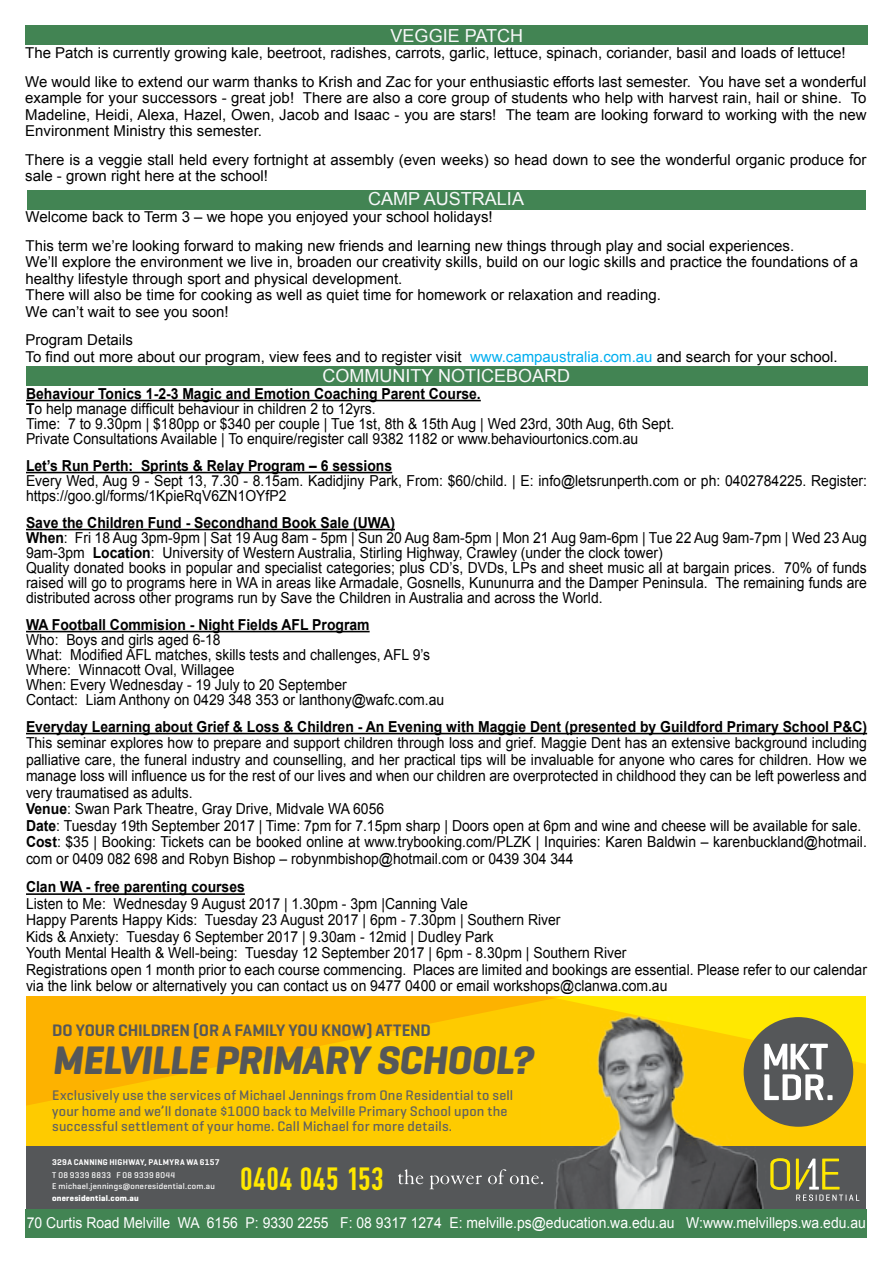
<style>
.page{position:relative;width:893px;height:1263px;background:#fff}
.page>*{position:absolute;margin:0;border:0;box-sizing:border-box;transform-origin:0 0}
.t1{font:italic 700 40.5px "Geogrotesque";letter-spacing:-.015em;color:#555759}
.t2{font:500 32.4px "PF Din Text Comp Pro";letter-spacing:.005em;color:#ffe800}
.t3{font:18px "Arial";color:#f8f8f9}
.t4{font:600 16.95px "Geogrotesque";letter-spacing:-.01em;color:#555759}
.t5{font:15.15px/15px "Arial";color:#000;scale:.92 1}
.t6{font:700 15.15px "Arial";color:#000;scale:.92 1}
.t7{font:15px/16.5px "Arial";color:#000}
.t8{font:15px "Arial";color:#fff;scale:.93 1}
.t9{font:500 14.1px/15.5px "Geogrotesque";letter-spacing:.01em;color:#5f6062}
.t10{font:500 8.4px/11.2px "Geogrotesque";letter-spacing:.03em;color:#fff}
.t11{font:600 8.4px "Geogrotesque";letter-spacing:.03em;color:#fff}
.t12{font:700 8.4px "Geogrotesque";letter-spacing:.025em;color:#fff}
.s1{color:#00aeef}
.s2{font-weight:700}
</style>
<div class="page">
<div style="left:26px;top:1209px;width:841px;height:28px;background:#428453"></div>
<hr style="left:26px;top:400px;width:455px;height:1px;background:#000">
<hr style="left:26px;top:472px;width:366px;height:1px;background:#000">
<hr style="left:26px;top:529px;width:369px;height:1px;background:#000">
<hr style="left:26px;top:631px;width:344px;height:1px;background:#000">
<hr style="left:26px;top:733px;width:841px;height:1px;background:#000">
<hr style="left:26px;top:893px;width:219px;height:2px;background:#000">
<div style="left:26px;top:366px;width:842px;height:20px;background:#428453"></div>
<svg style="left:27px;top:997px;width:839px;height:149px;background:#fdc300"></svg>
<div style="left:27px;top:1146px;width:839px;height:63px;background:#555759"></div>
<svg style="left:788px;top:1158px;width:71px;height:43px"></svg>
<img style="left:542px;top:1003px;width:246px;height:206px">
<div style="left:744px;top:1017px;width:109px;height:110px;background:#555759;border-radius:50%"></div>
<svg style="left:764px;top:1044px;width:68px;height:56px"></svg>
<svg style="left:398px;top:1169px;width:145px;height:20px"></svg>
<div style="left:27px;top:190px;width:838px;height:19px;background:#428453"></div>
<div style="left:25px;top:26px;width:843px;height:19px;background:#428453"></div>
<p class="t3" style="left:391px;top:24px;width:87px">VegGie patch</p>
<p class="t7" style="left:25px;top:39px;width:843px;line-height:28.5px">The Patch is currently growing kale, beetroot, radishes, carrots, garlic, lettuce, spinach, coriander, basil and loads of lettuce!<br>We would like to extend our warm thanks to Krish and Zac for your enthusiastic efforts last semester. You have set a wonderful</p>
<p class="t7" style="left:25px;top:90px;width:843px;text-align:justify">example for your successors - great job! There are also a core group of students who help with harvest rain, hail or shine. To Madeline, Heidi, Alexa, Hazel, Owen, Jacob and Isaac - you are stars! The team are looking forward to working with the new Environment Ministry this semester.</p>
<p class="t7" style="left:25px;top:151px;width:843px">There is a veggie stall held every fortnight at assembly (even weeks) so head down to see the wonderful organic produce for sale - grown right here at the school!</p>
<p class="t3" style="left:368px;top:187px;width:157px">CAMP AUSTRALIA</p>
<p class="t7" style="left:26px;top:203px;width:770px;line-height:28.5px">Welcome back to Term 3 – we hope you enjoyed your school holidays!<br>This term we’re looking forward to making new friends and learning new things through play and social experiences.</p>
<p class="t7" style="left:26px;top:254px;width:834px">We’ll explore the environment we live in, broaden our creativity skills, build on our logic skills and practice the foundations of a healthy lifestyle through sport and physical development.<br>There will also be time for cooking as well as quiet time for homework or relaxation and reading.<br>We can’t wait to see you soon!</p>
<p class="t7" style="left:26px;top:332px;width:814px">Program Details<br>To find out more about our program, view fees and to register visit <span class="s1">www.campaustralia.com.au</span> and search for your school.</p>
<p class="t3" style="left:322px;top:363px;width:14px">community</p>
<p class="t3" style="left:438px;top:363px;width:13px">noticeboard</p>
<p class="t5" style="left:26px;top:386px;width:706px"><span class="s2">Behaviour Tonics 1-2-3 Magic and Emotion Coaching Parent Course.<br>T</span>o help manage difficult behaviour in children 2 to 12yrs.<br>Time: 7 to 9.30pm | $180pp or $340 per couple | Tue 1st, 8th &amp; 15th Aug | Wed 23rd, 30th Aug, 6th Sept.<br>Private Consultations Available | To enquire/register call 9382 1182 or www.behaviourtonics.com.au</p>
<p class="t6" style="left:26px;top:455px;width:400px">Let’s Run Perth: Sprints &amp; Relay Program – 6 sessions</p>
<p class="t5" style="left:26px;top:473px;width:916px">Every Wed, Aug 9 - Sept 13, 7.30 - 8.15am. Kadidjiny Park, From: $60/child. | E: info@letsrunperth.com or ph: 0402784225. Register: https://goo.gl/forms/1KpieRqV6ZN1OYfP2</p>
<p class="t5" style="left:26px;top:515px;width:916px"><span class="s2">Save the Children Fund - Secondhand Book Sale (UWA)<br>When</span>: Fri 18 Aug 3pm-9pm | Sat 19 Aug 8am - 5pm | Sun 20 Aug 8am-5pm | Mon 21 Aug 9am-6pm | Tue 22 Aug 9am-7pm | Wed 23 Aug 9am-3pm <span class="s2">Location</span>: University of Western Australia, Stirling Highway, Crawley (under the clock tower)<br>Quality donated books in popular and specialist categories; plus CD’s, DVDs, LPs and sheet music all at bargain prices. 70% of funds raised will go to programs here in WA in areas like Armadale, Gosnells, Kununurra and the Damper Peninsula. The remaining funds are distributed across other programs run by Save the Children in Australia and across the World.</p>
<p class="t6" style="left:26px;top:614px;width:375px">WA Football Commision - Night Fields AFL Program</p>
<p class="t5" style="left:26px;top:632px;width:456px">Who: Boys and girls aged 6-18<br>What: Modified AFL matches, skills tests and challenges, AFL 9’s Where: Winnacott Oval, Willagee<br>When: Every Wednesday - 19 July to 20 September<br>Contact: Liam Anthony on 0429 348 353 or lanthony@wafc.com.au</p>
<p class="t6" style="left:26px;top:716px;width:916px">Everyday Learning about Grief &amp; Loss &amp; Children - An Evening with Maggie Dent (presented by Guildford Primary School P&amp;C)</p>
<p class="t5" style="left:26px;top:735px;width:916px;line-height:16.5px">This seminar explores how to prepare and support children through loss and grief. Maggie Dent has an extensive background including palliative care, the funeral industry and counselling, and her practical tips will be invaluable for anyone who cares for children. How we manage loss will influence us for the rest of our lives and when our children are overprotected in childhood they can be left powerless and very traumatised as adults.<br><span class="s2">Venue</span>: Swan Park Theatre, Gray Drive, Midvale WA 6056<br><span class="s2">Date</span>: Tuesday 19th September 2017 | Time: 7pm for 7.15pm sharp | Doors open at 6pm and wine and cheese will be available for sale.<br><span class="s2">Cost</span>: $35 | Booking: Tickets can be booked online at www.trybooking.com/PLZK | Inquiries: Karen Baldwin – karenbuckland@hotmail. com or 0409 082 698 and Robyn Bishop – robynmbishop@hotmail.com or 0439 304 344</p>
<p class="t6" style="left:26px;top:877px;width:239px">Clan WA - free parenting courses</p>
<p class="t5" style="left:26px;top:895px;width:916px;line-height:16.5px">Listen to Me: Wednesday 9 August 2017 | 1.30pm - 3pm |Canning Vale<br>Happy Parents Happy Kids: Tuesday 23 August 2017 | 6pm - 7.30pm | Southern River<br>Kids &amp; Anxiety: Tuesday 6 September 2017 | 9.30am - 12mid | Dudley Park<br>Youth Mental Health &amp; Well-being: Tuesday 12 September 2017 | 6pm - 8.30pm | Southern River<br>Registrations open 1 month prior to each course commencing. Places are limited and bookings are essential. Please refer to our calendar via the link below or alternatively you can contact us on 9477 0400 or email workshops@clanwa.com.au</p>
<p class="t4" style="left:52px;top:1020px;width:380px">DO YOUR CHILDREN (OR A FAMILY YOU KNOW) ATTEND</p>
<h1 class="t1" style="left:52px;top:1035px;width:483px">MELVILLE PRIMARY SCHOOL?</h1>
<p class="t9" style="left:52px;top:1087px;width:463px">Exclusively use the services of Michael Jennings from One Residential to sell your home and we’ll donate $1000 back to Melville Primary School upon the successful settlement of your home. Call Michael for more details.</p>
<p class="t11" style="left:52px;top:1156px;width:169px">329A CANNING HIGHWAY, PALMYRA WA 6157</p>
<p class="t10" style="left:52px;top:1169px;width:164px">T 08 9339 8833 F 08 9339 8044<br>E michael.jennings@oneresidential.com.au</p>
<p class="t12" style="left:52px;top:1192px;width:88px">oneresidential.com.au</p>
<h2 class="t2" style="left:240px;top:1159px;width:146px">0404 045 153</h2>
<p class="t8" style="left:27px;top:1213px;width:904px">70 Curtis Road Melville WA 6156 P: 9330 2255 F: 08 9317 1274 E: melville.ps@education.wa.edu.au W:www.melvilleps.wa.edu.au</p>
</div>
